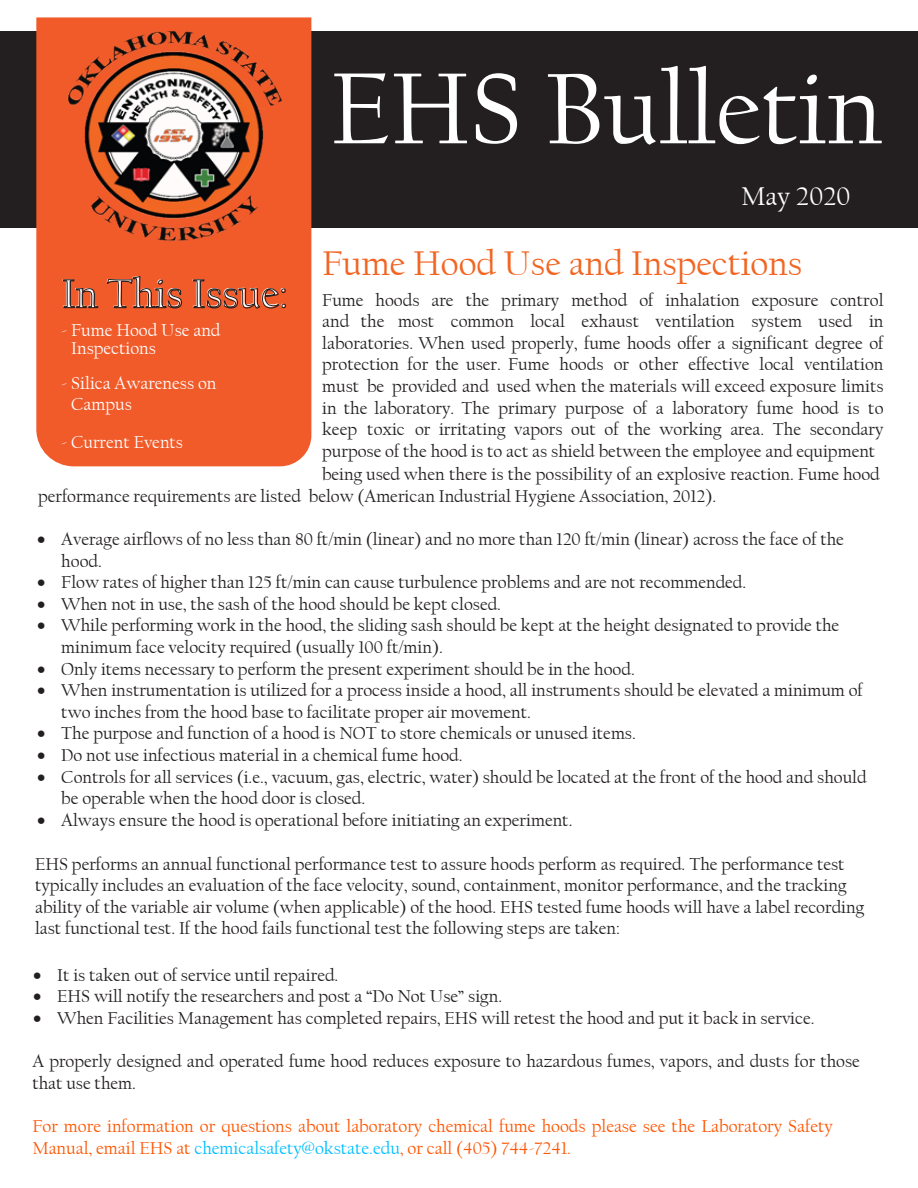
<style>
.page{position:relative;width:918px;height:1188px;background:#fff}
.page>*{position:absolute;margin:0;border:0;box-sizing:border-box;transform-origin:0 0}
.t1{font:105px "Californian FB";color:#fff}
.t2{font:42px "Californian FB";color:#fff}
.t3{font:36px "Californian FB";color:#f26522}
.t4{font:27px "Californian FB";color:#fff}
.t5{font:18px/21.6px "Californian FB";color:#231f20}
.t6{font:18px/21.6px "Californian FB";color:#f50}
.t7{font:18px/21.6px "Californian FB";color:#231f20}
.t8{font:18px/18px "Californian FB";color:#fff}
.s1{font-style:inherit}
.s2{color:#00bfff}
</style>
<div class="page">
<div style="left:0;top:31px;width:918px;height:197px;background:#231f20"></div>
<div style="left:36px;top:17px;width:275px;height:449px;background:#f15a29"></div>
<svg style="left:63px;top:279px;width:36px;height:39px"></svg>
<svg style="left:107px;top:276px;width:75px;height:33px;background:#ca4e27"></svg>
<svg style="left:193px;top:279px;width:93px;height:30px;background:#c94e27"></svg>
<img style="left:59px;top:20px;width:229px;height:231px">
<h1 class="t1" style="left:330px;top:51px;width:554px">EHS Bulletin</h1>
<h3 class="t4" style="left:741px;top:181px;width:111px">May 2020</h3>
<h3 class="t3" style="left:322px;top:244px;width:481px"><span class="s1">Fume Hood Use</span> and Inspections</h3>
<p class="t5" style="left:322px;top:289px;width:563px">Fume hoods are the primary method of inhalation exposure control</p>
<p class="t5" style="left:322px;top:311px;width:563px">and the most common local exhaust ventilation system used in</p>
<p class="t5" style="left:322px;top:332px;width:563px">laboratories. When used properly, fume hoods offer a significant degree of</p>
<p class="t5" style="left:322px;top:354px;width:563px">protection for the user. Fume hoods or other effective local ventilation</p>
<p class="t5" style="left:322px;top:376px;width:563px">must be provided and used when the materials will exceed exposure limits</p>
<p class="t5" style="left:322px;top:397px;width:563px">in the laboratory. The primary purpose of a laboratory fume hood is to</p>
<p class="t5" style="left:322px;top:419px;width:563px">keep toxic or irritating vapors out of the working area. The secondary</p>
<p class="t5" style="left:322px;top:440px;width:555px">purpose of the hood is to act as shield between the employee and equipment</p>
<p class="t5" style="left:322px;top:463px;width:559px">being used when <span class="s1">there is the</span> possibility of an explosive reaction. Fume hood</p>
<p class="t5" style="left:38px;top:486px;width:680px">performance requirements are listed below (American Industrial Hygiene Association, 2012).</p>
<h2 class="t2" style="left:61px;top:271px;width:228px">In This Issue:</h2>
<p class="t8" style="left:71px;top:322px;width:151px;text-indent:-10px">- Fume Hood Use and<br>In<span class="s1">spec</span>tions</p>
<p class="t8" style="left:71px;top:372px;width:147px;line-height:21.6px;text-indent:-10px">- Silica Awareness on<br>Campus</p>
<p class="t8" style="left:61px;top:434px;width:123px">- Current Events</p>
<p class="t5" style="left:61px;top:529px;width:784px;text-indent:-24px">• Average airflows of no less than 80 ft/min (linear) and no more than 120 ft/min (linear) across the face of the hood.</p>
<p class="t5" style="left:37px;top:572px;width:711px">• Flow rates of higher than 125 ft/min can cause turbulence problems and are not recommended.</p>
<p class="t5" style="left:37px;top:593px;width:465px">• When not in use, the sash of the hood should be kept closed.</p>
<p class="t5" style="left:61px;top:615px;width:779px;text-indent:-24px">• While performing work in the hood, the sliding sash should be kept at the height designated to provide the minimum face velocity required (usually 100 ft/min).</p>
<p class="t5" style="left:37px;top:658px;width:599px">• Only items necessary to perform the present experiment should be in the hood.</p>
<p class="t5" style="left:61px;top:680px;width:803px;text-indent:-24px">• When instrumentation is utilized for a process inside a hood, all instruments should be elevated a minimum of two inches from the hood base to facilitate proper air movement.</p>
<p class="t5" style="left:37px;top:723px;width:600px">• The purpose and function of a hood is NOT to store chemicals or unused items.</p>
<p class="t5" style="left:37px;top:745px;width:427px">• Do not use infectious material in a chemical fume hood.</p>
<p class="t5" style="left:61px;top:766px;width:807px;text-indent:-24px">• Controls for all services (i.e., vacuum, gas, electric, water) should be located at the front of the hood and should be operable when the hood door is closed.</p>
<p class="t5" style="left:37px;top:809px;width:537px">• Always ensure the hood is operational before initiating an experiment.</p>
<p class="t5" style="left:35px;top:853px;width:831px">EHS performs an annual functional performance test to assure hoods perform as required. The performance test typically includes an evaluation of the face velocity, sound, containment, monitor performance, and the tracking ability of the variable air volume (when applicable) of the hood. EHS tested fume hoods will have a label recording last functional test. If the hood fails functional test the following steps are taken:</p>
<p class="t5" style="left:33px;top:964px;width:307px">• It is taken out of service until repaired.</p>
<p class="t5" style="left:33px;top:986px;width:470px">• EHS will notify the researchers and post a “Do Not Use” sign.</p>
<p class="t5" style="left:33px;top:1008px;width:783px">• When Facilities Management has completed repairs, EHS will retest the hood and put it back in service.</p>
<p class="t7" style="left:32px;top:1051px;width:829px">A properly designed and operated fume hood reduces exposure to hazardous fumes, vapors, and dusts for those that use them.</p>
<p class="t6" style="left:32px;top:1116px;width:802px">For more information or questions about laboratory chemical fume hoods please see the Laboratory Safety<br>Manual<span class="s1">,</span> email EHS at <span class="s2">chemicalsafety@okstate.edu</span><span class="s1">,</span> or call (405) 744-7241.</p>
</div>
